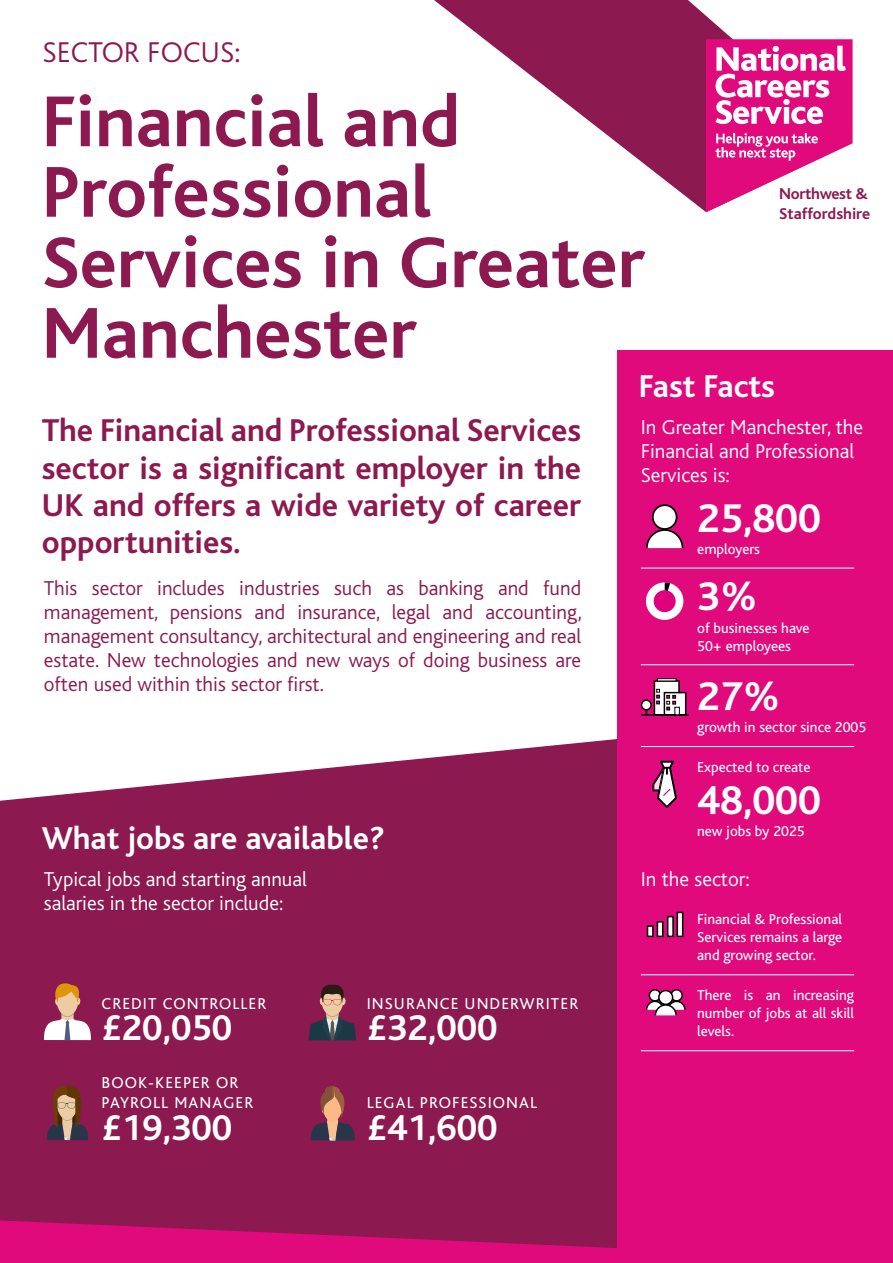
<style>
.page{position:relative;width:893px;height:1263px;background:#fff}
.page>*{position:absolute;margin:0;border:0;box-sizing:border-box;transform-origin:0 0}
.t1{font:700 75.3px/70.5px "Bliss";color:#8c194f}
.t2{font:700 42px "Bliss";color:#fff}
.t3{font:700 37.5px "Bliss";color:#fff}
.t4{font:700 33px/37.2px "Bliss";color:#8c194f;text-align:justify}
.t5{font:700 33px "Bliss";color:#fff}
.t6{font:300 29.85px "Bliss";color:#8c194f}
.t7{font:300 21px/24px "Bliss";color:#8c194f;text-align:justify}
.t8{font:300 21px/24px "Bliss";color:#fff}
.t9{font:16.5px "Bliss";letter-spacing:.065em;color:#fff}
.t10{font:700 16.35px "Bliss";letter-spacing:-.01em;color:#8c194f}
.t11{font:15px/18px "Bliss";color:#fff;text-align:justify}
</style>
<div class="page">
<svg style="left:434px;top:0;width:299px;height:212px"></svg>
<svg style="left:706px;top:39px;width:147px;height:173px"></svg>
<div style="left:0;top:739px;width:617px;height:481px;background:#8c194f"></div>
<div style="left:617px;top:350px;width:276px;height:913px;background:#e10a7d"></div>
<div style="left:57px;top:987px;width:21px;height:29px;background:#ebcca3;border-radius:50%"></div>
<svg style="left:54px;top:982px;width:28px;height:23px"></svg>
<svg style="left:44px;top:1011px;width:47px;height:29px"></svg>
<svg style="left:47px;top:1081px;width:42px;height:59px;background:#814b4f"></svg>
<svg style="left:309px;top:983px;width:47px;height:57px;background:#754659"></svg>
<svg style="left:310px;top:1086px;width:45px;height:54px;background:#8b4856"></svg>
<div style="left:653px;top:505px;width:24px;height:24px;background:#fff;border-radius:50%"></div>
<div style="left:652px;top:504px;width:25px;height:26px;border:2px solid #000;border-radius:50%"></div>
<svg style="left:645px;top:528px;width:39px;height:21px"></svg>
<hr style="left:641px;top:568px;width:213px;height:1px;background:#fff">
<hr style="left:641px;top:664px;width:213px;height:1px;background:#fff">
<hr style="left:641px;top:746px;width:213px;height:1px;background:#fff">
<hr style="left:641px;top:974px;width:213px;height:1px;background:#fff">
<hr style="left:641px;top:1050px;width:213px;height:1px;background:#fff">
<div style="left:646px;top:582px;width:37px;height:38px;background:#fff;border-radius:50%"></div>
<svg style="left:665px;top:582px;width:5px;height:9px"></svg>
<div style="left:654px;top:590px;width:22px;height:22px;background:#e0007d;border-radius:50%"></div>
<div style="left:654px;top:681px;width:25px;height:34px;background:#fff"></div>
<div style="left:654px;top:680px;width:26px;height:36px;border:2px solid #000"></div>
<div style="left:657px;top:678px;width:20px;height:3px;border:1px solid #000"></div>
<svg style="left:640px;top:689px;width:49px;height:27px"></svg>
<svg style="left:652px;top:761px;width:25px;height:47px"></svg>
<div style="left:647px;top:926px;width:6px;height:10px;background:#fff"></div>
<div style="left:647px;top:925px;width:7px;height:12px;border:2px solid #000"></div>
<div style="left:667px;top:917px;width:6px;height:19px;background:#fff"></div>
<div style="left:667px;top:916px;width:7px;height:21px;border:2px solid #000"></div>
<div style="left:657px;top:921px;width:6px;height:16px;border:2px solid #000"></div>
<div style="left:677px;top:912px;width:6px;height:25px;border:2px solid #000"></div>
<div style="left:649px;top:990px;width:11px;height:11px;background:#fff;border-radius:50%"></div>
<div style="left:649px;top:989px;width:12px;height:13px;border:2px solid #000;border-radius:50%"></div>
<div style="left:671px;top:990px;width:11px;height:11px;background:#fff;border-radius:50%"></div>
<div style="left:670px;top:989px;width:13px;height:13px;border:2px solid #000;border-radius:50%"></div>
<div style="left:659px;top:990px;width:14px;height:14px;background:#fff;border-radius:50%"></div>
<div style="left:658px;top:990px;width:15px;height:15px;border:2px solid #000;border-radius:50%"></div>
<svg style="left:645px;top:1000px;width:41px;height:16px"></svg>
<svg style="left:0;top:1220px;width:617px;height:43px;background:#c40e6d"></svg>
<p class="t6" style="left:43px;top:37px;width:199px">SECTOR FOCUS:</p>
<p class="t1" style="left:42px;top:88px;width:420px">Financial and</p>
<p class="t1" style="left:42px;top:158px;width:391px">Professional</p>
<p class="t1" style="left:42px;top:229px;width:605px">Services in Greater<br>Manchester</p>
<p class="t10" style="left:779px;top:185px;width:90px">Northwest &amp;</p>
<p class="t10" style="left:779px;top:205px;width:92px">Staffordshire</p>
<p class="t4" style="left:42px;top:413px;width:541px">The Financial and Professional Services sector is a significant employer in the UK and offers a wide variety of career opportunities.</p>
<p class="t7" style="left:44px;top:577px;width:539px">This sector includes industries such as banking and fund management, pensions and insurance, legal and accounting, management consultancy, architectural and engineering and real estate. New technologies and new ways of doing business are often used within this sector first.</p>
<p class="t5" style="left:42px;top:821px;width:345px">What jobs are available?</p>
<p class="t8" style="left:44px;top:868px;width:264px">Typical jobs and starting annual</p>
<p class="t8" style="left:44px;top:892px;width:241px">salaries in the sector include:</p>
<p class="t9" style="left:102px;top:994px;width:166px">CREDIT CONTROLLER</p>
<p class="t9" style="left:367px;top:994px;width:213px">INSURANCE UNDERWRITER</p>
<p class="t3" style="left:102px;top:1008px;width:132px">£20,050</p>
<p class="t3" style="left:367px;top:1008px;width:132px">£32,000</p>
<p class="t9" style="left:102px;top:1074px;width:138px">BOOK-KEEPER OR</p>
<p class="t9" style="left:102px;top:1094px;width:153px">PAYROLL MANAGER</p>
<p class="t9" style="left:367px;top:1094px;width:172px">LEGAL PROFESSIONAL</p>
<p class="t3" style="left:102px;top:1108px;width:132px">£19,300</p>
<p class="t3" style="left:367px;top:1108px;width:132px">£41,600</p>
<p class="t5" style="left:639px;top:369px;width:138px">Fast Facts</p>
<p class="t8" style="left:641px;top:416px;width:224px">In Greater Manchester, the</p>
<p class="t8" style="left:641px;top:440px;width:215px">Financial and Professional<br>Services is:</p>
<p class="t2" style="left:697px;top:496px;width:125px">25,800</p>
<p class="t11" style="left:697px;top:540px;width:64px">employers</p>
<p class="t2" style="left:697px;top:575px;width:62px">3%</p>
<p class="t11" style="left:697px;top:619px;width:114px">of businesses have</p>
<p class="t11" style="left:697px;top:637px;width:95px">50+ employees</p>
<p class="t2" style="left:697px;top:675px;width:85px">27%</p>
<p class="t11" style="left:697px;top:719px;width:171px">growth in sector since 2005</p>
<p class="t11" style="left:697px;top:758px;width:115px">Expected to create</p>
<p class="t2" style="left:697px;top:778px;width:125px">48,000</p>
<p class="t11" style="left:697px;top:822px;width:109px">new jobs by 2025</p>
<p class="t8" style="left:641px;top:867px;width:110px">In the sector:</p>
<p class="t11" style="left:697px;top:910px;width:146px">Financial &amp; Professional</p>
<p class="t11" style="left:697px;top:928px;width:147px">Services remains a large</p>
<p class="t11" style="left:697px;top:946px;width:120px">and growing sector.</p>
<p class="t11" style="left:697px;top:987px;width:158px">There is an increasing number of jobs at all skill levels.</p>
</div>
